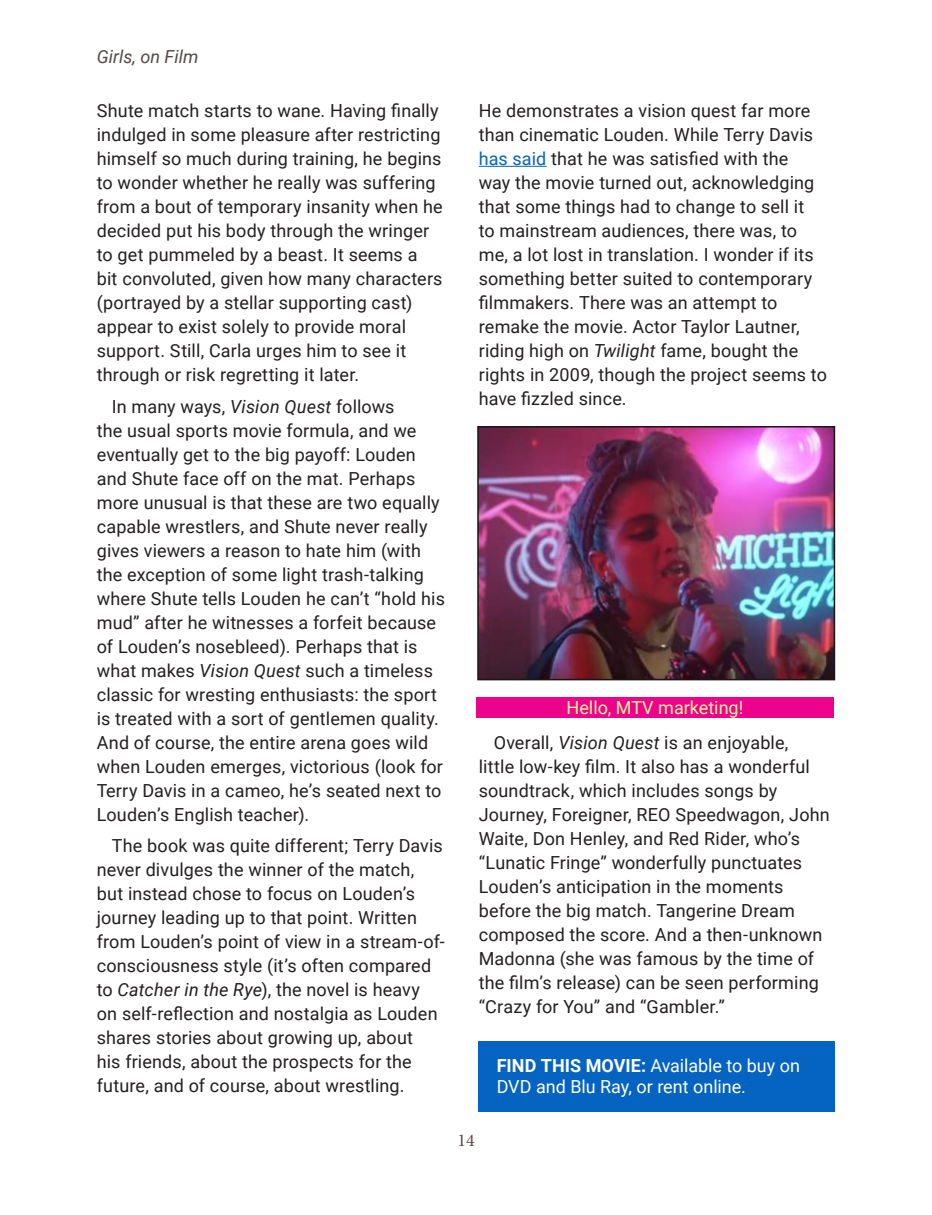
<style>
.page{position:relative;width:932px;height:1215px;background:#fff}
.page>*{position:absolute;margin:0;border:0;box-sizing:border-box;transform-origin:0 0}
.t1{font:18px/24px "Roboto";letter-spacing:.01em;color:#231f20}
.t2{font:18px/21px "Roboto";letter-spacing:-.005em;color:#fff}
.t3{font:18px "Roboto";color:#fff79a}
.t4{font:italic 18px "Roboto";color:#524a47}
.t5{font:18px "Minion Pro";color:#524a47}
.s1{font-style:italic}
.s2{color:#0563c1}
.s3{font-weight:700}
</style>
<div class="page">
<hr style="left:478px;top:166px;width:68px;height:1px;background:#0563c1">
<div style="left:478px;top:1041px;width:357px;height:71px;background:#0563c1"></div>
<img style="left:480px;top:429px;width:352px;height:248px">
<div style="left:477px;top:426px;width:358px;height:254px;border:2px solid #1b1513"></div>
<div style="left:476px;top:697px;width:357px;height:21px;background:#ed028c"></div>
<p class="t4" style="left:97px;top:44px;width:103px">Girls, on Film</p>
<p class="t1" style="left:97px;top:98px;width:347px">Shute match starts to wane. Having finally indulged in some pleasure after restricting himself so much during training, he begins to wonder whether he really was suffering from a bout of temporary insanity when he decided put his body through the wringer to get pummeled by a beast. It seems a<br>bit convoluted, given how many characters (portrayed by a stellar supporting cast) appear to exist solely to provide moral support. Still, Carla urges him to see it through or risk regretting it later.</p>
<p class="t1" style="left:97px;top:393px;width:349px;text-indent:15px">In many ways, <span class="s1">Vision Quest</span> follows<br>the usual sports movie formula, and we eventually get to the big payoff: Louden and Shute face off on the mat. Perhaps more unusual is that these are two equally capable wrestlers, and Shute never really gives viewers a reason to hate him (with the exception of some light trash-talking where Shute tells Louden he can’t “hold his mud” after he witnesses a forfeit because of Louden’s nosebleed). Perhaps that is what makes <span class="s1">Vision Quest</span> such a timeless classic for wresting enthusiasts: the sport is treated with a sort of gentlemen quality.<br>And of course, the entire arena goes wild when Louden emerges, victorious (look for Terry Davis in a cameo, he’s seated next to Louden’s English teacher).</p>
<p class="t1" style="left:97px;top:833px;width:349px;text-indent:15px">The book was quite different; Terry Davis never divulges the winner of the match, but instead chose to focus on Louden’s journey leading up to that point. Written from Louden’s point of view in a stream-of&shy;consciousness style (it’s often compared to <span class="s1">Catcher in the Rye</span>), the novel is heavy on self-reflection and nostalgia as Louden shares stories about growing up, about<br>his friends, about the prospects for the future, and of course, about wrestling.</p>
<p class="t1" style="left:478px;top:98px;width:350px">He demonstrates a vision quest far more than cinematic Louden. While Terry Davis <span class="s2">has said</span> that he was satisfied with the<br>way the movie turned out, acknowledging that some things had to change to sell it<br>to mainstream audiences, there was, to me, a lot lost in translation. I wonder if its something better suited to contemporary filmmakers. There was an attempt to remake the movie. Actor Taylor Lautner, riding high on <span class="s1">Twilight</span> fame, bought the rights in 2009, though the project seems to have fizzled since.</p>
<p class="t3" style="left:566px;top:695px;width:178px">Hello, MTV marketing!</p>
<p class="t1" style="left:478px;top:729px;width:352px;text-indent:15px">Overall, <span class="s1">Vision Quest</span> is an enjoyable,<br>little low-key film. It also has a wonderful soundtrack, which includes songs by Journey, Foreigner, REO Speedwagon, John Waite, Don Henley, and Red Rider, who’s “Lunatic Fringe” wonderfully punctuates Louden’s anticipation in the moments before the big match. Tangerine Dream composed the score. And a then-unknown Madonna (she was famous by the time of the film’s release) can be seen performing “Crazy for You” and “Gambler.”</p>
<p class="t2" style="left:496px;top:1055px;width:305px"><span class="s3">FIND THIS MOVIE:</span> Available to buy on<br>DVD and Blu Ray, or rent online.</p>
<p class="t5" style="left:457px;top:1128px;width:19px">14</p>
</div>
